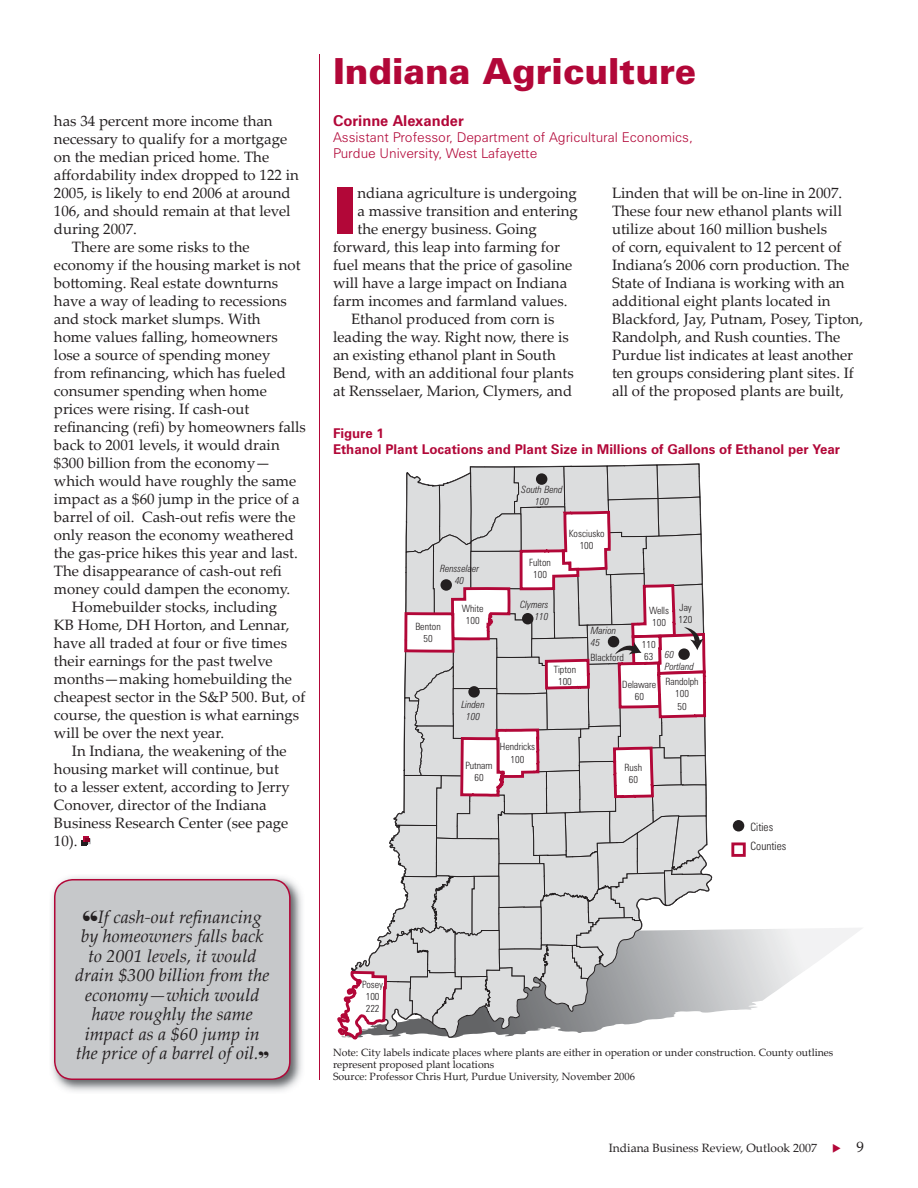
<style>
.page{position:relative;width:918px;height:1188px;background:#fff}
.page>*{position:absolute;margin:0;border:0;box-sizing:border-box;transform-origin:0 0}
.t1{font:900 expanded 64.95px "Zurich BT";color:#b20738}
.t2{font:900 36px "Zurich BT";color:#b20738}
.t3{font:italic 18px/19.5px "Palatino Linotype";color:#231f20;text-align:center}
.t4{font:15px/18px "Palatino Linotype";color:#231f20}
.t5{font:700 15px "Zurich BT";color:#b20738}
.t6{font:300 13.5px/16.2px "Zurich BT";color:#b20738}
.t7{font:700 13.5px/16.2px "Zurich BT";color:#b20738}
.t8{font:12px "Palatino Linotype";color:#231f20}
.t9{font:300 condensed 11.4px/19.6px "Zurich BT";color:#231f20}
.t10{font:10.5px/12px "Palatino Linotype";color:#231f20}
.t11{font:300 condensed 10.05px/12px "Zurich BT";color:#231f20;text-align:center}
.t12{font:italic 300 condensed 10.05px/12px "Zurich BT";color:#231f20;text-align:center}
.s1{font-family:"Elephant";font-style:normal;font-size:33px}
.s2{font-family:"Elephant";font-style:normal;font-size:22.5px}
</style>
<div class="page">
<svg style="left:81px;top:836px;width:10px;height:10px"></svg>
<svg style="left:748px;top:928px;width:114px;height:79px"></svg>
<svg style="left:337px;top:463px;width:375px;height:577px"></svg>
<div style="left:733px;top:820px;width:11px;height:12px;background:#231f20;border-radius:50%"></div>
<div style="left:731px;top:842px;width:15px;height:15px;border:3px solid #b20738"></div>
<hr style="left:319px;top:54px;width:1px;height:1026px;background:#b20738">
<img style="left:51px;top:876px;width:251px;height:216px">
<div style="left:54px;top:879px;width:237px;height:201px;background:#c6c8ca"></div>
<p class="t4" style="left:54px;top:114px;width:220px">has 34 percent more income than</p>
<p class="t4" style="left:54px;top:132px;width:235px">necessary to qualify for a mortgage</p>
<p class="t4" style="left:54px;top:150px;width:217px">on the median priced home. The</p>
<p class="t4" style="left:54px;top:168px;width:246px">affordability index dropped to 122 in</p>
<p class="t4" style="left:54px;top:186px;width:238px">2005, is likely to end 2006 at around</p>
<p class="t4" style="left:54px;top:204px;width:238px">106, and should remain at that level</p>
<p class="t4" style="left:54px;top:222px;width:85px">during 2007.</p>
<p class="t4" style="left:72px;top:240px;width:179px">There are some risks to the</p>
<p class="t4" style="left:54px;top:258px;width:248px">economy if the housing market is not</p>
<p class="t4" style="left:54px;top:276px;width:226px">bottoming. Real estate downturns</p>
<p class="t4" style="left:54px;top:294px;width:234px">have a way of leading to recessions</p>
<p class="t4" style="left:54px;top:312px;width:208px">and stock market slumps. With</p>
<p class="t4" style="left:54px;top:330px;width:225px">home values falling, homeowners</p>
<p class="t4" style="left:54px;top:348px;width:218px">lose a source of spending money</p>
<p class="t4" style="left:54px;top:366px;width:233px">from refinancing, which has fueled</p>
<p class="t4" style="left:54px;top:384px;width:214px">consumer spending when home</p>
<p class="t4" style="left:54px;top:402px;width:197px">prices were rising. If cash-out</p>
<p class="t4" style="left:54px;top:420px;width:254px">refinancing (refi) by homeowners falls</p>
<p class="t4" style="left:54px;top:438px;width:227px">back to 2001 levels, it would drain</p>
<p class="t4" style="left:54px;top:456px;width:218px">$300 billion from the economy—</p>
<p class="t4" style="left:54px;top:474px;width:244px">which would have roughly the same</p>
<p class="t4" style="left:54px;top:492px;width:247px">impact as a $60 jump in the price of a</p>
<p class="t4" style="left:54px;top:510px;width:243px">barrel of oil. Cash-out refis were the</p>
<p class="t4" style="left:54px;top:528px;width:241px">only reason the economy weathered</p>
<p class="t4" style="left:54px;top:546px;width:245px">the gas-price hikes this year and last.</p>
<p class="t4" style="left:54px;top:564px;width:229px">The disappearance of cash-out refi</p>
<p class="t4" style="left:54px;top:582px;width:238px">money could dampen the economy.</p>
<p class="t4" style="left:72px;top:600px;width:207px">Homebuilder stocks, including</p>
<p class="t4" style="left:54px;top:618px;width:237px">KB Home, DH Horton, and Lennar,</p>
<p class="t4" style="left:54px;top:636px;width:235px">have all traded at four or five times</p>
<p class="t4" style="left:54px;top:654px;width:220px">their earnings for the past twelve</p>
<p class="t4" style="left:54px;top:672px;width:239px">months—making homebuilding the</p>
<p class="t4" style="left:54px;top:690px;width:253px">cheapest sector in the S&amp;P 500. But, of</p>
<p class="t4" style="left:54px;top:708px;width:247px">course, the question is what earnings</p>
<p class="t4" style="left:54px;top:726px;width:172px">will be over the next year.</p>
<p class="t4" style="left:72px;top:744px;width:216px">In Indiana, the weakening of the</p>
<p class="t4" style="left:54px;top:762px;width:227px">housing market will continue, but</p>
<p class="t4" style="left:54px;top:780px;width:237px">to a lesser extent, according to Jerry</p>
<p class="t4" style="left:54px;top:798px;width:214px">Conover, director of the Indiana</p>
<p class="t4" style="left:54px;top:816px;width:236px">Business Research Center (see page</p>
<p class="t4" style="left:54px;top:834px;width:25px">10).</p>
<p class="t3" style="left:75px;top:909px;width:196px"><span class="s1">“</span>If cash-out refinancing by homeowners falls back to 2001 levels, it would drain $300 billion from the economy—which would have roughly the same impact as a $60 jump in the price of a barrel of oil.<span class="s2">”</span></p>
<h2 class="t2" style="left:333px;top:57px;width:365px">Indiana Agriculture</h2>
<p class="t5" style="left:333px;top:115px;width:132px">Corinne Alexander</p>
<p class="t6" style="left:333px;top:131px;width:361px">Assistant Professor, Department of Agricultural Economics,<br>Purdue University, West Lafayette</p>
<h1 class="t1" style="left:333px;top:187px;width:26px">I</h1>
<p class="t4" style="left:358px;top:186px;width:221px">ndiana agriculture is undergoing</p>
<p class="t4" style="left:612px;top:186px;width:253px">Linden that will be on-line in 2007.<br>These four new ethanol plants will utilize about 160 million bushels<br>of corn, equivalent to 12 percent of Indiana’s 2006 corn production. The State of Indiana is working with an additional eight plants located in Blackford, Jay, Putnam, Posey, Tipton, Randolph, and Rush counties. The Purdue list indicates at least another ten groups considering plant sites. If all of the proposed plants are built,</p>
<p class="t7" style="left:333px;top:426px;width:509px">Figure 1<br>Ethanol Plant Locations and Plant Size in Millions of Gallons of Ethanol per Year</p>
<p class="t4" style="left:358px;top:204px;width:222px">a massive transition and entering</p>
<p class="t4" style="left:358px;top:222px;width:181px">the energy business. Going</p>
<p class="t4" style="left:333px;top:240px;width:229px">forward, this leap into farming for</p>
<p class="t4" style="left:333px;top:258px;width:241px">fuel means that the price of gasoline</p>
<p class="t4" style="left:333px;top:276px;width:236px">will have a large impact on Indiana</p>
<p class="t4" style="left:333px;top:294px;width:236px">farm incomes and farmland values.</p>
<p class="t4" style="left:351px;top:312px;width:205px">Ethanol produced from corn is</p>
<p class="t4" style="left:333px;top:330px;width:237px">leading the way. Right now, there is</p>
<p class="t4" style="left:333px;top:348px;width:224px">an existing ethanol plant in South</p>
<p class="t4" style="left:333px;top:366px;width:242px">Bend, with an additional four plants</p>
<p class="t4" style="left:333px;top:384px;width:241px">at Rensselaer, Marion, Clymers, and</p>
<p class="t12" style="left:521px;top:484px;width:43px">South Bend<br>100</p>
<p class="t12" style="left:440px;top:563px;width:41px">Rensselaer<br>40</p>
<p class="t11" style="left:529px;top:556px;width:23px">Fulton<br>100</p>
<p class="t11" style="left:569px;top:528px;width:37px">Kosciusko<br>100</p>
<p class="t11" style="left:415px;top:621px;width:27px">Benton<br>50</p>
<p class="t12" style="left:520px;top:599px;width:30px;text-align:right">Clymers<br>110</p>
<p class="t11" style="left:679px;top:602px;width:15px;text-align:left">Jay<br>120</p>
<p class="t11" style="left:462px;top:602px;width:23px">White<br>100</p>
<p class="t11" style="left:649px;top:604px;width:22px">Wells<br>100</p>
<p class="t12" style="left:591px;top:624px;width:27px;text-align:left">Marion<br>45</p>
<p class="t11" style="left:642px;top:638px;width:15px;text-align:left">110<br>63</p>
<p class="t12" style="left:665px;top:648px;width:31px;text-align:left">60<br>Portland</p>
<p class="t11" style="left:591px;top:651px;width:35px">Blackford</p>
<p class="t11" style="left:554px;top:663px;width:24px">Tipton<br>100</p>
<p class="t11" style="left:665px;top:676px;width:35px">Randolph<br>100<br>50</p>
<p class="t11" style="left:622px;top:678px;width:36px">Delaware<br>60</p>
<p class="t12" style="left:461px;top:698px;width:25px">Linden<br>100</p>
<p class="t11" style="left:465px;top:760px;width:29px">Putnam<br>60</p>
<p class="t11" style="left:500px;top:741px;width:37px">Hendricks<br>100</p>
<p class="t11" style="left:624px;top:762px;width:19px">Rush<br>60</p>
<p class="t11" style="left:362px;top:978px;width:23px">Posey<br>100<br>222</p>
<p class="t9" style="left:751px;top:817px;width:37px">Cities<br>Counties</p>
<p class="t10" style="left:333px;top:1048px;width:502px">Note: City labels indicate places where plants are either in operation or under construction. County outlines represent proposed plant locations<br>Source: Professor Chris Hurt, Purdue University, November 2006</p>
<p class="t8" style="left:609px;top:1143px;width:210px">Indiana Business Review, Outlook 2007</p>
<p class="t4" style="left:856px;top:1140px;width:9px">9</p>
</div>
